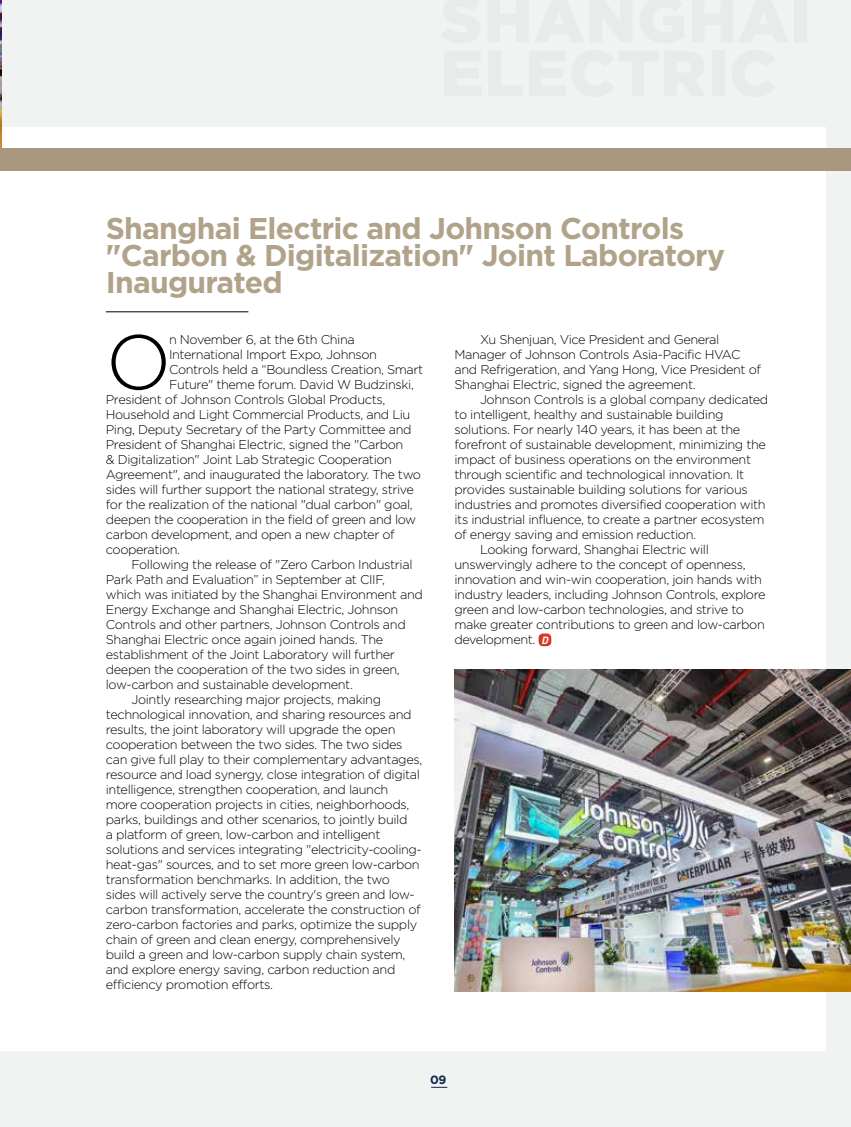
<style>
.page{position:relative;width:851px;height:1127px;background:#fff}
.page>*{position:absolute;margin:0;border:0;box-sizing:border-box;transform-origin:0 0}
.t1{font:300 77.1px "Gotham";color:#000}
.t2{font:700 30px/27px "Gotham";letter-spacing:-.025em;color:#b1a28a}
.t3{font:300 12.75px/15px "Gotham";letter-spacing:-.03em;color:#000}
.t4{font:700 12px "Gotham";color:#12284c}
.s1{font-family:"DIN";font-weight:700;font-style:italic;font-size:10.5px;color:#fff}
</style>
<div class="page">
<div style="left:0;top:0;width:850px;height:1127px;background:#f1f2f2"></div>
<div style="left:0;top:127px;width:825px;height:923px;background:#fff"></div>
<hr style="left:106px;top:311px;width:142px;height:1px;background:#000">
<img style="left:0;top:0;width:1px;height:149px">
<div style="left:0;top:149px;width:850px;height:22px;background:#a9987f"></div>
<div style="left:538px;top:633px;width:13px;height:13px;background:#d43926;border-radius:4px"></div>
<img style="left:454px;top:670px;width:396px;height:321px">
<svg style="left:431px;top:1087px;width:16px;height:1px"></svg>
<h2 class="t2" style="left:106px;top:214px;width:620px">Shanghai Electric and Johnson Controls "Carbon &amp; Digitalization" Joint Laboratory<br>Inaugurated</h2>
<p class="t3" style="left:454px;top:332px;width:308px;text-indent:26px">Xu Shenjuan, Vice President and General Manager of Johnson Controls Asia-Pacific HVAC and Refrigeration, and Yang Hong, Vice President of Shanghai Electric, signed the agreement.</p>
<p class="t3" style="left:480px;top:392px;width:290px">Johnson Controls is a global company dedicated</p>
<p class="t3" style="left:454px;top:407px;width:270px">to intelligent, healthy and sustainable building</p>
<p class="t3" style="left:454px;top:422px;width:287px">solutions. For nearly 140 years, it has been at the</p>
<p class="t3" style="left:454px;top:437px;width:313px">forefront of sustainable development, minimizing the</p>
<p class="t3" style="left:454px;top:452px;width:298px">impact of business operations on the environment</p>
<p class="t3" style="left:454px;top:467px;width:291px">through scientific and technological innovation. It</p>
<p class="t3" style="left:454px;top:482px;width:295px">provides sustainable building solutions for various</p>
<p class="t3" style="left:454px;top:497px;width:312px">industries and promotes diversified cooperation with</p>
<p class="t3" style="left:454px;top:512px;width:311px">its industrial influence, to create a partner ecosystem</p>
<p class="t3" style="left:454px;top:527px;width:243px">of energy saving and emission reduction.</p>
<p class="t3" style="left:480px;top:542px;width:230px">Looking forward, Shanghai Electric will</p>
<p class="t3" style="left:454px;top:557px;width:292px">unswervingly adhere to the concept of openness,</p>
<p class="t3" style="left:454px;top:572px;width:309px">innovation and win-win cooperation, join hands with</p>
<p class="t3" style="left:454px;top:587px;width:312px">industry leaders, including Johnson Controls, explore</p>
<p class="t3" style="left:454px;top:602px;width:291px">green and low-carbon technologies, and strive to</p>
<p class="t3" style="left:454px;top:617px;width:312px">make greater contributions to green and low-carbon</p>
<p class="t3" style="left:454px;top:632px;width:95px">development. <span class="s1">D</span></p>
<h1 class="t1" style="left:106px;top:313px;width:67px">O</h1>
<p class="t3" style="left:169px;top:332px;width:187px">n November 6, at the 6th China</p>
<p class="t3" style="left:169px;top:347px;width:209px">International Import Expo, Johnson</p>
<p class="t3" style="left:169px;top:362px;width:256px">Controls held a “Boundless Creation, Smart</p>
<p class="t3" style="left:169px;top:377px;width:246px">Future" theme forum. David W Budzinski,</p>
<p class="t3" style="left:106px;top:392px;width:281px">President of Johnson Controls Global Products,</p>
<p class="t3" style="left:106px;top:407px;width:306px">Household and Light Commercial Products, and Liu</p>
<p class="t3" style="left:106px;top:422px;width:307px">Ping, Deputy Secretary of the Party Committee and</p>
<p class="t3" style="left:106px;top:437px;width:299px">President of Shanghai Electric, signed the "Carbon</p>
<p class="t3" style="left:106px;top:452px;width:288px">&amp; Digitalization" Joint Lab Strategic Cooperation</p>
<p class="t3" style="left:106px;top:467px;width:317px">Agreement", and inaugurated the laboratory. The two</p>
<p class="t3" style="left:106px;top:482px;width:309px">sides will further support the national strategy, strive</p>
<p class="t3" style="left:106px;top:497px;width:308px">for the realization of the national "dual carbon" goal,</p>
<p class="t3" style="left:106px;top:512px;width:312px">deepen the cooperation in the field of green and low</p>
<p class="t3" style="left:106px;top:527px;width:290px">carbon development, and open a new chapter of</p>
<p class="t3" style="left:106px;top:542px;width:76px">cooperation.</p>
<p class="t3" style="left:131px;top:557px;width:282px">Following the release of "Zero Carbon Industrial</p>
<p class="t3" style="left:106px;top:572px;width:281px">Park Path and Evaluation” in September at CIIF,</p>
<p class="t3" style="left:106px;top:587px;width:318px">which was initiated by the Shanghai Environment and</p>
<p class="t3" style="left:106px;top:602px;width:294px">Energy Exchange and Shanghai Electric, Johnson</p>
<p class="t3" style="left:106px;top:617px;width:301px">Controls and other partners, Johnson Controls and</p>
<p class="t3" style="left:106px;top:632px;width:279px">Shanghai Electric once again joined hands. The</p>
<p class="t3" style="left:106px;top:647px;width:290px">establishment of the Joint Laboratory will further</p>
<p class="t3" style="left:106px;top:662px;width:295px">deepen the cooperation of the two sides in green,</p>
<p class="t3" style="left:106px;top:677px;width:248px">low-carbon and sustainable development.</p>
<p class="t3" style="left:131px;top:692px;width:251px">Jointly researching major projects, making</p>
<p class="t3" style="left:106px;top:707px;width:307px">technological innovation, and sharing resources and</p>
<p class="t3" style="left:106px;top:722px;width:291px">results, the joint laboratory will upgrade the open</p>
<p class="t3" style="left:106px;top:737px;width:298px">cooperation between the two sides. The two sides</p>
<p class="t3" style="left:106px;top:752px;width:318px">can give full play to their complementary advantages,</p>
<p class="t3" style="left:106px;top:767px;width:316px">resource and load synergy, close integration of digital</p>
<p class="t3" style="left:106px;top:782px;width:284px">intelligence, strengthen cooperation, and launch</p>
<p class="t3" style="left:106px;top:797px;width:305px">more cooperation projects in cities, neighborhoods,</p>
<p class="t3" style="left:106px;top:812px;width:303px">parks, buildings and other scenarios, to jointly build</p>
<p class="t3" style="left:106px;top:827px;width:276px">a platform of green, low-carbon and intelligent</p>
<p class="t3" style="left:106px;top:842px;width:317px">solutions and services integrating "electricity-cooling-</p>
<p class="t3" style="left:106px;top:857px;width:315px">heat-gas" sources, and to set more green low-carbon</p>
<p class="t3" style="left:106px;top:872px;width:285px">transformation benchmarks. In addition, the two</p>
<p class="t3" style="left:106px;top:887px;width:310px">sides will actively serve the country's green and low-</p>
<p class="t3" style="left:106px;top:902px;width:316px">carbon transformation, accelerate the construction of</p>
<p class="t3" style="left:106px;top:917px;width:313px">zero-carbon factories and parks, optimize the supply</p>
<p class="t3" style="left:106px;top:932px;width:296px">chain of green and clean energy, comprehensively</p>
<p class="t3" style="left:106px;top:947px;width:301px">build a green and low-carbon supply chain system,</p>
<p class="t3" style="left:106px;top:962px;width:291px">and explore energy saving, carbon reduction and</p>
<p class="t3" style="left:106px;top:977px;width:169px">efficiency promotion efforts.</p>
<p class="t4" style="left:430px;top:1071px;width:18px">09</p>
</div>
